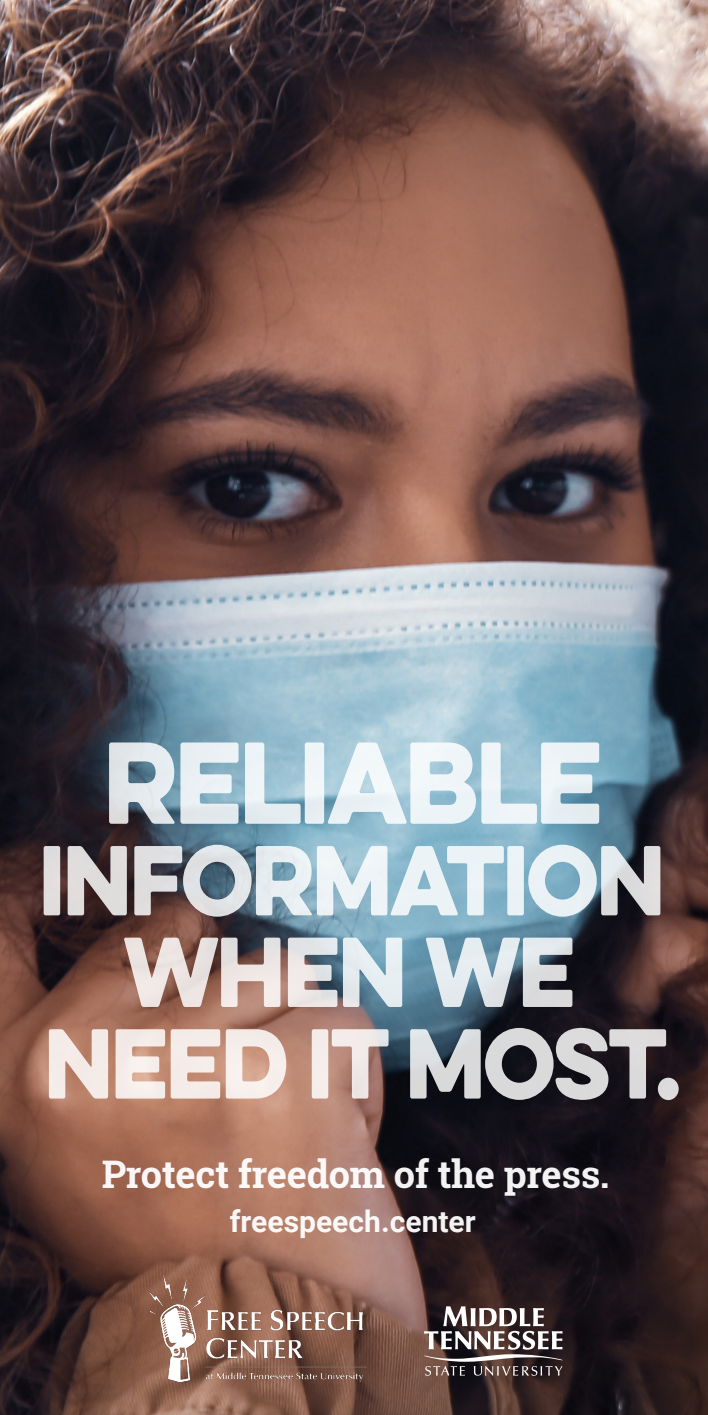
<style>
.page{position:relative;width:708px;height:1415px;background:#fff}
.page>*{position:absolute;margin:0;border:0;box-sizing:border-box;transform-origin:0 0}
.t1{font:104.2px "Eveleth Clean";letter-spacing:-.03em;color:#fff;scale:.93 1}
.t2{font:88.8px/91.6px "Eveleth Clean";letter-spacing:-.03em;color:#fff;text-align:center;scale:.93 1}
.t3{font:700 38px "Roboto Slab";letter-spacing:-.01em;color:#fff}
.t4{font:700 30px "Roboto";color:#fff}
</style>
<div class="page">
<img style="left:0;top:0;width:707px;height:1414px">
<svg style="left:424px;top:1305px;width:138px;height:70px"></svg>
<img style="left:151px;top:1274px;width:215px;height:106px">
<p class="t1" style="left:103px;top:702px;width:538px">RELIABLE</p>
<p class="t2" style="left:39px;top:831px;width:692px">INFORMATION<br>WHEN WE<br>NEED IT MOST.</p>
<p class="t3" style="left:101px;top:1148px;width:509px">Protect freedom of the press.</p>
<p class="t4" style="left:229px;top:1200px;width:247px">freespeech.center</p>
</div>
